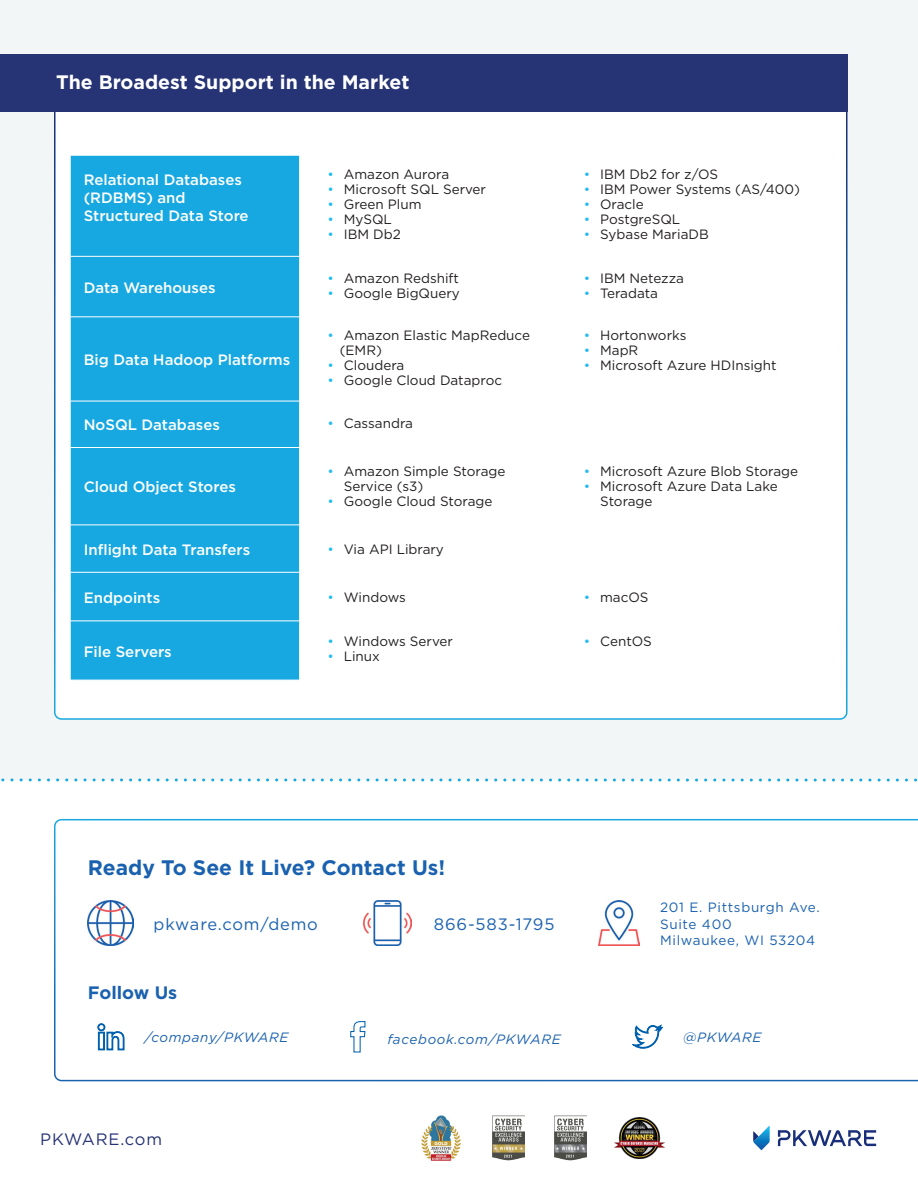
<style>
.page{position:relative;width:918px;height:1188px;background:#fff}
.page>*{position:absolute;margin:0;border:0;box-sizing:border-box;transform-origin:0 0}
.t1{font:700 21px "Gotham";color:#1a61af}
.t2{font:700 19.5px "Gotham";color:#fff}
.t3{font:700 18px "Gotham";color:#1a61af}
.Paragraph_Style_3{font:16.5px "Gotham";letter-spacing:.05em;color:#1a61af}
.Paragraph_Style_3-2{font:16.5px "Gotham";letter-spacing:.05em;color:#263374}
.t4{font:500 15px/18px "Gotham";color:#fff}
.Paragraph_Style_4{font:13.5px "Gotham";color:#231f20}
.Paragraph_Style_3-3{font:13.5px "Gotham";letter-spacing:.05em;color:#1a61af}
.Paragraph_Style_3-4{font:italic 13.5px "Gotham";letter-spacing:.05em;color:#1a61af}
.s1{color:#25bdef}
</style>
<div class="page">
<div style="left:0;top:0;width:918px;height:780px;background:#f3f6f7"></div>
<div style="left:55px;top:75px;width:792px;height:644px;background:#fff;border-radius:7px"></div>
<div style="left:0;top:54px;width:848px;height:57px;background:#263374"></div>
<svg style="left:778px;top:1130px;width:98px;height:16px"></svg>
<svg style="left:753px;top:1126px;width:17px;height:24px"></svg>
<svg style="left:1px;top:778px;width:916px;height:4px"></svg>
<svg style="left:54px;top:819px;width:864px;height:262px"></svg>
<img style="left:88px;top:900px;width:45px;height:46px">
<img style="left:364px;top:900px;width:47px;height:46px">
<img style="left:598px;top:900px;width:42px;height:46px">
<svg style="left:632px;top:1025px;width:31px;height:24px"></svg>
<svg style="left:97px;top:1023px;width:27px;height:27px"></svg>
<svg style="left:350px;top:1021px;width:16px;height:32px"></svg>
<div style="left:71px;top:156px;width:228px;height:524px;background:#18a8e1"></div>
<hr style="left:70px;top:256px;width:230px;height:1px;background:#fff">
<hr style="left:70px;top:316px;width:230px;height:1px;background:#fff">
<hr style="left:70px;top:401px;width:230px;height:1px;background:#fff">
<hr style="left:70px;top:447px;width:230px;height:1px;background:#fff">
<hr style="left:70px;top:525px;width:230px;height:1px;background:#fff">
<hr style="left:70px;top:572px;width:230px;height:1px;background:#fff">
<hr style="left:70px;top:621px;width:230px;height:1px;background:#fff">
<img style="left:492px;top:1115px;width:33px;height:46px">
<img style="left:421px;top:1115px;width:40px;height:46px">
<img style="left:554px;top:1115px;width:33px;height:46px">
<img style="left:614px;top:1118px;width:51px;height:40px">
<p class="t2" style="left:56px;top:69px;width:355px">The Broadest Support in the Market</p>
<p class="t4" style="left:84px;top:171px;width:160px">Relational Databases (RDBMS) and</p>
<p class="t4" style="left:84px;top:207px;width:166px">Structured Data Store</p>
<p class="t4" style="left:84px;top:278px;width:133px">Data Warehouses</p>
<p class="t4" style="left:84px;top:350px;width:208px">Big Data Hadoop Platforms</p>
<p class="t4" style="left:84px;top:416px;width:138px">NoSQL Databases</p>
<p class="t4" style="left:84px;top:478px;width:154px">Cloud Object Stores</p>
<p class="Paragraph_Style_4" style="left:328px;top:166px;width:123px"><span class="s1">•</span> Amazon Aurora</p>
<p class="Paragraph_Style_4" style="left:328px;top:181px;width:160px"><span class="s1">•</span> Microsoft SQL Server</p>
<p class="Paragraph_Style_4" style="left:328px;top:196px;width:95px"><span class="s1">•</span> Green Plum</p>
<p class="Paragraph_Style_4" style="left:328px;top:211px;width:66px"><span class="s1">•</span> MySQL</p>
<p class="Paragraph_Style_4" style="left:328px;top:226px;width:75px"><span class="s1">•</span> IBM Db2</p>
<p class="Paragraph_Style_4" style="left:328px;top:270px;width:133px"><span class="s1">•</span> Amazon Redshift</p>
<p class="Paragraph_Style_4" style="left:328px;top:285px;width:134px"><span class="s1">•</span> Google BigQuery</p>
<p class="Paragraph_Style_4" style="left:328px;top:327px;width:204px"><span class="s1">•</span> Amazon Elastic MapReduce</p>
<p class="Paragraph_Style_4" style="left:340px;top:342px;width:44px">(EMR)</p>
<p class="Paragraph_Style_4" style="left:328px;top:357px;width:78px"><span class="s1">•</span> Cloudera</p>
<p class="Paragraph_Style_4" style="left:328px;top:372px;width:176px"><span class="s1">•</span> Google Cloud Dataproc</p>
<p class="Paragraph_Style_4" style="left:328px;top:415px;width:87px"><span class="s1">•</span> Cassandra</p>
<p class="Paragraph_Style_4" style="left:328px;top:463px;width:179px"><span class="s1">•</span> Amazon Simple Storage</p>
<p class="Paragraph_Style_4" style="left:344px;top:478px;width:81px">Service (s3)</p>
<p class="Paragraph_Style_4" style="left:328px;top:493px;width:166px"><span class="s1">•</span> Google Cloud Storage</p>
<p class="Paragraph_Style_4" style="left:584px;top:166px;width:136px"><span class="s1">•</span> IBM Db2 for z/OS</p>
<p class="Paragraph_Style_4" style="left:584px;top:181px;width:218px"><span class="s1">•</span> IBM Power Systems (AS/400)</p>
<p class="Paragraph_Style_4" style="left:584px;top:196px;width:61px"><span class="s1">•</span> Oracle</p>
<p class="Paragraph_Style_4" style="left:584px;top:211px;width:98px"><span class="s1">•</span> PostgreSQL</p>
<p class="Paragraph_Style_4" style="left:584px;top:226px;width:126px"><span class="s1">•</span> Sybase MariaDB</p>
<p class="Paragraph_Style_4" style="left:584px;top:270px;width:102px"><span class="s1">•</span> IBM Netezza</p>
<p class="Paragraph_Style_4" style="left:584px;top:285px;width:76px"><span class="s1">•</span> Teradata</p>
<p class="Paragraph_Style_4" style="left:584px;top:327px;width:104px"><span class="s1">•</span> Hortonworks</p>
<p class="Paragraph_Style_4" style="left:584px;top:342px;width:56px"><span class="s1">•</span> MapR</p>
<p class="Paragraph_Style_4" style="left:584px;top:357px;width:194px"><span class="s1">•</span> Microsoft Azure HDInsight</p>
<p class="Paragraph_Style_4" style="left:584px;top:463px;width:216px"><span class="s1">•</span> Microsoft Azure Blob Storage</p>
<p class="Paragraph_Style_4" style="left:584px;top:478px;width:195px"><span class="s1">•</span> Microsoft Azure Data Lake</p>
<p class="Paragraph_Style_4" style="left:600px;top:493px;width:54px">Storage</p>
<p class="t4" style="left:84px;top:540px;width:168px">Inflight Data Transfers</p>
<p class="t4" style="left:84px;top:588px;width:78px">Endpoints</p>
<p class="t4" style="left:84px;top:642px;width:90px">File Servers</p>
<p class="Paragraph_Style_4" style="left:328px;top:540px;width:118px"><span class="s1">•</span> Via API Library</p>
<p class="Paragraph_Style_4" style="left:328px;top:588px;width:80px"><span class="s1">•</span> Windows</p>
<p class="Paragraph_Style_4" style="left:584px;top:588px;width:66px"><span class="s1">•</span> macOS</p>
<p class="Paragraph_Style_4" style="left:328px;top:633px;width:127px"><span class="s1">•</span> Windows Server</p>
<p class="Paragraph_Style_4" style="left:328px;top:648px;width:54px"><span class="s1">•</span> Linux</p>
<p class="Paragraph_Style_4" style="left:584px;top:633px;width:69px"><span class="s1">•</span> CentOS</p>
<p class="t1" style="left:88px;top:854px;width:359px">Ready To See It Live? Contact Us!</p>
<p class="Paragraph_Style_3" style="left:154px;top:913px;width:166px">pkware.com/demo</p>
<p class="Paragraph_Style_3" style="left:434px;top:913px;width:122px">866-583-1795</p>
<p class="Paragraph_Style_3-3" style="left:660px;top:899px;width:161px">201 E. Pittsburgh Ave.</p>
<p class="Paragraph_Style_3-3" style="left:660px;top:915px;width:73px">Suite 400</p>
<p class="Paragraph_Style_3-3" style="left:660px;top:931px;width:157px">Milwaukee, WI 53204</p>
<p class="t3" style="left:88px;top:981px;width:91px">Follow Us</p>
<p class="Paragraph_Style_3-4" style="left:145px;top:1029px;width:145px">/company/PKWARE</p>
<p class="Paragraph_Style_3-4" style="left:387px;top:1031px;width:175px">facebook.com/PKWARE</p>
<p class="Paragraph_Style_3-4" style="left:683px;top:1029px;width:80px">@PKWARE</p>
<p class="Paragraph_Style_3-2" style="left:40px;top:1128px;width:123px">PKWARE.com</p>
</div>
